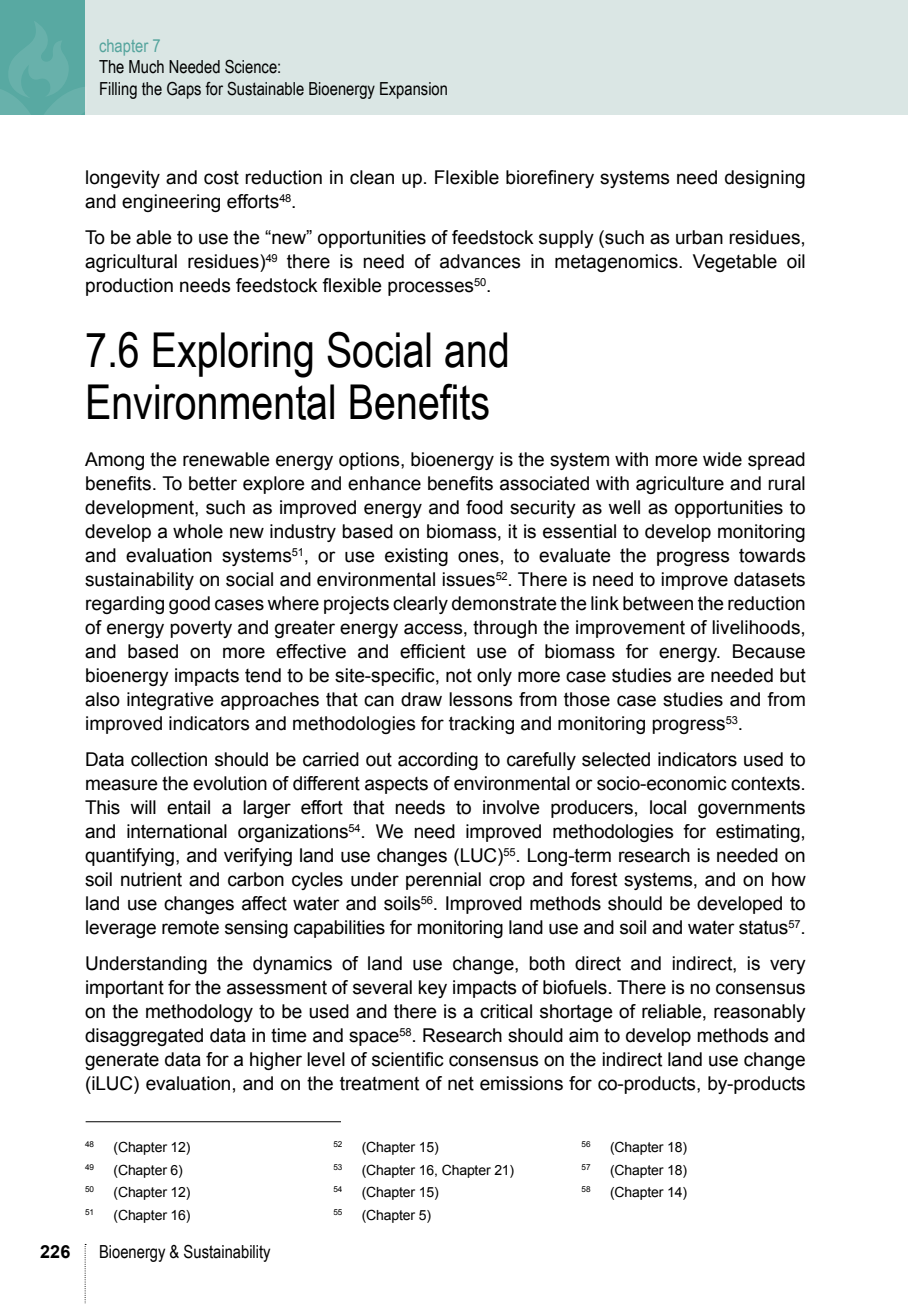
<style>
.page{position:relative;width:908px;height:1304px;background:#fff}
.page>*{position:absolute;margin:0;border:0;box-sizing:border-box;transform-origin:0 0}
.t1{font:48px/52px "Arial Narrow";color:#000}
.t2{font:19px/24px "Arial";color:#000;text-align:justify}
.t3{font:18px/21.6px "Arial Narrow";color:#000}
.t4{font:18px "Arial Narrow";color:#55a49d}
.t5{font:700 18px "Arial";color:#000}
.t6{font:14px "Arial";letter-spacing:-.01em;color:#000}
.t7{font:8.2px "Arial";letter-spacing:-.02em;color:#000}
</style>
<div class="page">
<div style="left:85px;top:0;width:822px;height:115px;background:#dae6e4"></div>
<div style="left:0;top:0;width:84px;height:21px;background:#58a9a2"></div>
<svg style="left:0;top:21px;width:85px;height:94px;background:#5eaca5"></svg>
<svg style="left:85px;top:1244px;width:1px;height:60px"></svg>
<hr style="left:86px;top:1121px;width:255px;height:1px;background:#000">
<p class="t4" style="left:99px;top:32px;width:63px">chapter 7</p>
<p class="t3" style="left:99px;top:55px;width:350px">The Much Needed Science:<br>Filling the Gaps for Sustainable Bioenergy Expansion</p>
<p class="t2" style="left:85px;top:165px;width:721px">longevity and cost reduction in clean up. Flexible biorefinery systems need designing and engineering efforts<sup>48</sup>.</p>
<p class="t2" style="left:85px;top:225px;width:721px">To be able to use the “new” opportunities of feedstock supply (such as urban residues, agricultural residues)<sup>49</sup> there is need of advances in metagenomics. Vegetable oil production needs feedstock flexible processes<sup>50</sup>.</p>
<h1 class="t1" style="left:85px;top:323px;width:426px">7.6 Exploring Social and<br>Environmental Benefits</h1>
<p class="t2" style="left:85px;top:447px;width:722px">Among the renewable energy options, bioenergy is the system with more wide spread benefits. To better explore and enhance benefits associated with agriculture and rural development, such as improved energy and food security as well as opportunities to develop a whole new industry based on biomass, it is essential to develop monitoring and evaluation systems<sup>51</sup>, or use existing ones, to evaluate the progress towards sustainability on social and environmental issues<sup>52</sup>. There is need to improve datasets regarding good cases where projects clearly demonstrate the link between the reduction of energy poverty and greater energy access, through the improvement of livelihoods, and based on more effective and efficient use of biomass for energy. Because bioenergy impacts tend to be site-specific, not only more case studies are needed but also integrative approaches that can draw lessons from those case studies and from improved indicators and methodologies for tracking and monitoring progress<sup>53</sup>.</p>
<p class="t2" style="left:85px;top:747px;width:722px">Data collection should be carried out according to carefully selected indicators used to measure the evolution of different aspects of environmental or socio-economic contexts.<br>This will entail a larger effort that needs to involve producers, local governments and international organizations<sup>54</sup>. We need improved methodologies for estimating, quantifying, and verifying land use changes (LUC)<sup>55</sup>. Long-term research is needed on soil nutrient and carbon cycles under perennial crop and forest systems, and on how land use changes affect water and soils<sup>56</sup>. Improved methods should be developed to leverage remote sensing capabilities for monitoring land use and soil and water status<sup>57</sup>.</p>
<p class="t2" style="left:85px;top:951px;width:721px">Understanding the dynamics of land use change, both direct and indirect, is very important for the assessment of several key impacts of biofuels. There is no consensus on the methodology to be used and there is a critical shortage of reliable, reasonably disaggregated data in time and space<sup>58</sup>. Research should aim to develop methods and generate data for a higher level of scientific consensus on the indirect land use change (iLUC) evaluation, and on the treatment of net emissions for co-products, by-products</p>
<p class="t5" style="left:40px;top:1239px;width:32px">226</p>
<p class="t7" style="left:85px;top:1139px;width:10px">48</p>
<p class="t6" style="left:113px;top:1138px;width:79px">(Chapter 12)</p>
<p class="t7" style="left:85px;top:1161px;width:10px">49</p>
<p class="t6" style="left:113px;top:1160px;width:71px">(Chapter 6)</p>
<p class="t7" style="left:85px;top:1184px;width:10px">50</p>
<p class="t6" style="left:113px;top:1182px;width:79px">(Chapter 12)</p>
<p class="t7" style="left:85px;top:1206px;width:10px">51</p>
<p class="t6" style="left:113px;top:1205px;width:79px">(Chapter 16)</p>
<p class="t3" style="left:99px;top:1240px;width:173px">Bioenergy &amp; Sustainability</p>
<p class="t7" style="left:333px;top:1139px;width:10px">52</p>
<p class="t6" style="left:361px;top:1138px;width:79px">(Chapter 15)</p>
<p class="t7" style="left:333px;top:1161px;width:10px">53</p>
<p class="t6" style="left:361px;top:1160px;width:154px">(Chapter 16, Chapter 21)</p>
<p class="t7" style="left:333px;top:1184px;width:10px">54</p>
<p class="t6" style="left:361px;top:1182px;width:79px">(Chapter 15)</p>
<p class="t7" style="left:333px;top:1206px;width:10px">55</p>
<p class="t6" style="left:361px;top:1205px;width:71px">(Chapter 5)</p>
<p class="t7" style="left:581px;top:1139px;width:10px">56</p>
<p class="t6" style="left:609px;top:1138px;width:79px">(Chapter 18)</p>
<p class="t7" style="left:581px;top:1161px;width:10px">57</p>
<p class="t6" style="left:609px;top:1160px;width:79px">(Chapter 18)</p>
<p class="t7" style="left:581px;top:1184px;width:10px">58</p>
<p class="t6" style="left:609px;top:1182px;width:79px">(Chapter 14)</p>
</div>
